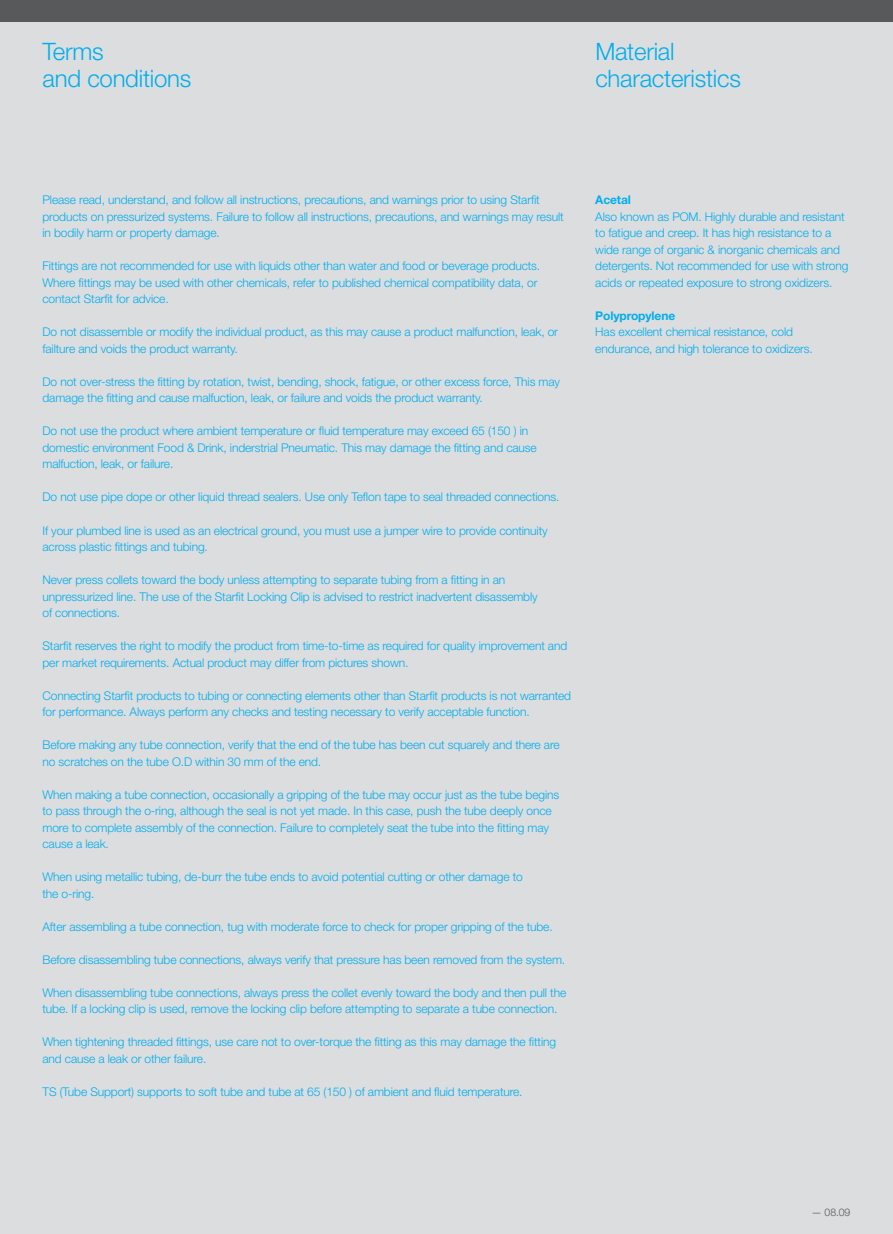
<style>
.page{position:relative;width:893px;height:1234px;background:#fff}
.page>*{position:absolute;margin:0;border:0;box-sizing:border-box;transform-origin:0 0}
.t1{font:300 24px/27px "Helvetica Neue LT Std";letter-spacing:-.01em;color:#00aeef}
.t2{font:300 12px/16.5px "Helvetica Neue LT Std";letter-spacing:-.01em;color:#00aeef}
.t3{font:700 12px "Helvetica Neue LT Std";letter-spacing:-.01em;color:#00aeef}
.t4{font:300 10.5px "Helvetica Neue LT Std";color:#58595b}
</style>
<div class="page">
<div style="left:0;top:0;width:893px;height:1233px;background:#dcddde"></div>
<div style="left:0;top:0;width:893px;height:21px;background:#58595b"></div>
<h1 class="t1" style="left:43px;top:37px;width:150px">Terms<br>and conditions</h1>
<h1 class="t1" style="left:595px;top:37px;width:147px">Material characteristics</h1>
<p class="t2" style="left:43px;top:191px;width:523px">Please read, understand, and follow all instructions, precautions, and warnings prior to using Starfit products on pressurized systems. Failure to follow all instructions, precautions, and warnings may result in bodily harm or property damage.</p>
<p class="t2" style="left:43px;top:257px;width:499px">Fittings are not recommended for use with liquids other than water and food or beverage products.<br>Where fittings may be used with other chemicals, refer to published chemical compatibility data, or contact Starfit for advice.</p>
<p class="t2" style="left:43px;top:323px;width:517px">Do not disassemble or modify the individual product, as this may cause a product malfunction, leak, or failture and voids the product warranty.</p>
<p class="t2" style="left:43px;top:373px;width:519px">Do not over-stress the fitting by rotation, twist, bending, shock, fatigue, or other excess force, This may damage the fitting and cause malfuction, leak, or failure and voids the product warranty.</p>
<p class="t2" style="left:43px;top:422px;width:496px">Do not use the product where ambient temperature or fluid temperature may exceed 65 (150 ) in domestic environment Food &amp; Drink, inderstrial Pneumatic. This may damage the fitting and cause malfuction, leak, or failure.</p>
<p class="t2" style="left:43px;top:488px;width:518px">Do not use pipe dope or other liquid thread sealers. Use only Teflon tape to seal threaded connections.</p>
<p class="t2" style="left:43px;top:521px;width:507px">If your plumbed line is used as an electrical ground, you must use a jumper wire to provide continuity across plastic fittings and tubing.</p>
<p class="t2" style="left:43px;top:571px;width:497px">Never press collets toward the body unless attempting to separate tubing from a fitting in an unpressurized line. The use of the Starfit Locking Clip is advised to restrict inadvertent disassembly of connections.</p>
<p class="t2" style="left:43px;top:637px;width:526px">Starfit reserves the right to modify the product from time-to-time as required for quality improvement and per market requirements. Actual product may differ from pictures shown.</p>
<p class="t2" style="left:43px;top:686px;width:530px">Connecting Starfit products to tubing or connecting elements other than Starfit products is not warranted for performance. Always perform any checks and testing necessary to verify acceptable function.</p>
<p class="t2" style="left:43px;top:736px;width:519px">Before making any tube connection, verify that the end of the tube has been cut squarely and there are no scratches on the tube O.D within 30 mm of the end.</p>
<p class="t2" style="left:43px;top:785px;width:518px">When making a tube connection, occasionally a gripping of the tube may occur just as the tube begins to pass through the o-ring, although the seal is not yet made. In this case, push the tube deeply once more to complete assembly of the connection. Failure to completely seat the tube into the fitting may cause a leak.</p>
<p class="t2" style="left:43px;top:868px;width:482px">When using metallic tubing, de-burr the tube ends to avoid potential cutting or other damage to the o-ring.</p>
<p class="t2" style="left:43px;top:917px;width:512px">After assembling a tube connection, tug with moderate force to check for proper gripping of the tube.</p>
<p class="t2" style="left:43px;top:950px;width:524px">Before disassembling tube connections, always verify that pressure has been removed from the system.</p>
<p class="t2" style="left:43px;top:983px;width:525px">When disassembling tube connections, always press the collet evenly toward the body and then pull the tube. If a locking clip is used, remove the locking clip before attempting to separate a tube connection.</p>
<p class="t2" style="left:43px;top:1033px;width:515px">When tightening threaded fittings, use care not to over-torque the fitting as this may damage the fitting and cause a leak or other failure.</p>
<p class="t2" style="left:43px;top:1082px;width:482px">TS (Tube Support) supports to soft tube and tube at 65 (150 ) of ambient and fluid temperature.</p>
<p class="t3" style="left:595px;top:192px;width:37px">Acetal</p>
<p class="t2" style="left:595px;top:208px;width:254px">Also known as POM. Highly durable and resistant to fatigue and creep. It has high resistance to a wide range of organic &amp; inorganic chemicals and detergents. Not recommended for use with strong acids or repeated exposure to strong oxidizers.</p>
<p class="t3" style="left:595px;top:308px;width:81px">Polypropylene</p>
<p class="t2" style="left:595px;top:323px;width:219px">Has excellent chemical resistance, cold endurance, and high tolerance to oxidizers.</p>
<p class="t4" style="left:811px;top:1205px;width:41px">— 08.09</p>
</div>
